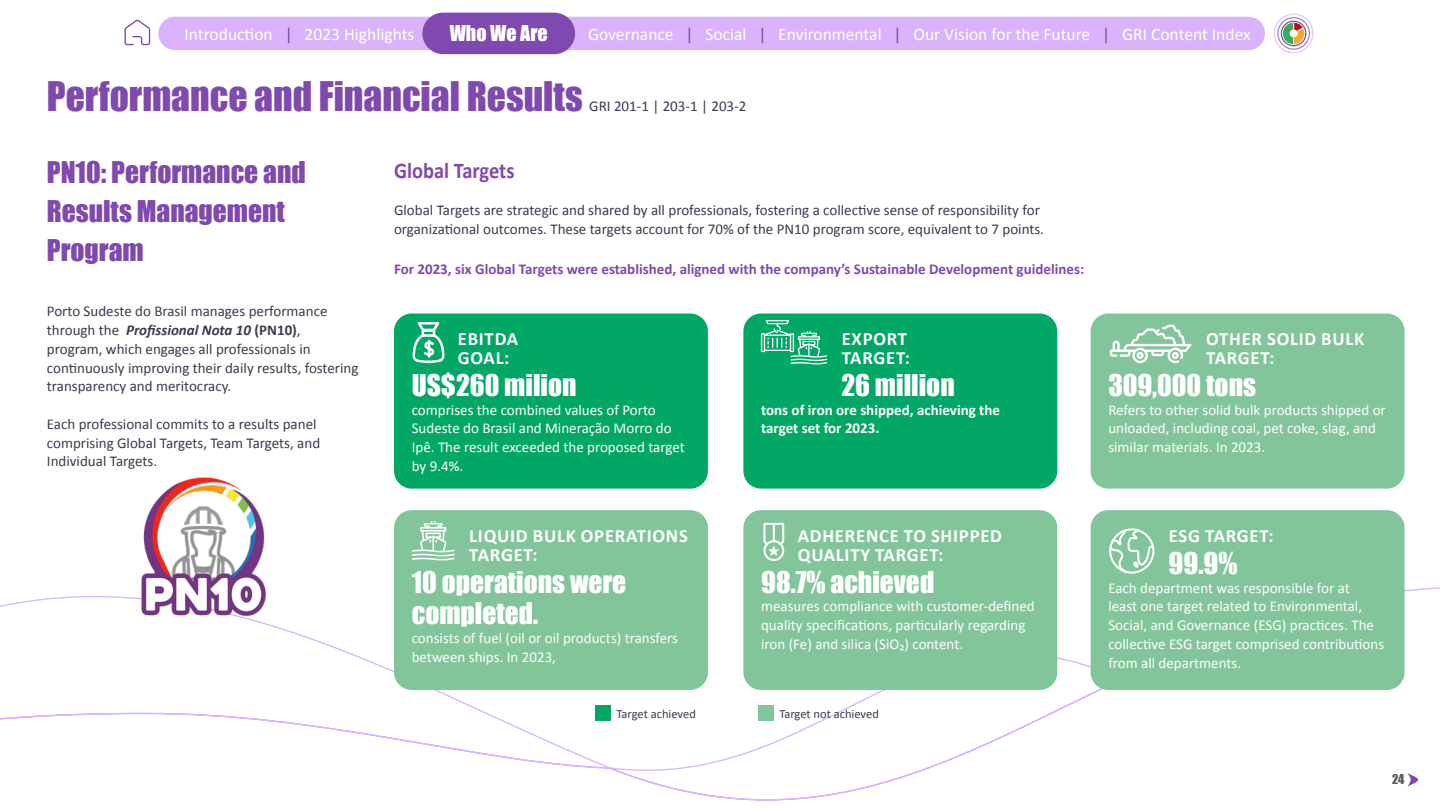
<style>
.page{position:relative;width:1440px;height:810px;background:#fff}
.page>*{position:absolute;margin:0;border:0;box-sizing:border-box;transform-origin:0 0}
.t1{font:37.5px "Impact";color:#7f49af}
.t2{font:27.5px/31.9px "Impact";color:#fff}
.t3{font:27.5px/39.4px "Impact";color:#7f49af}
.t4{font:700 22.5px "Calibri";color:#7f49af;scale:.91 1}
.t5{font:700 18.75px/18.8px "Calibri";letter-spacing:.04em;color:#fff}
.t6{font:17.5px "Calibri";color:#fff}
.t7{font:15px/18.8px "Calibri";color:#fff}
.t8{font:15px/18.8px "Calibri";color:#3d3a4d}
.t9{font:700 15px "Calibri";color:#7f49af}
.t10{font:700 15px/18.8px "Calibri";color:#fff}
.t11{font:12.5px "Calibri";color:#3d3a4d}
.t12{font:12.5px "Impact";color:#5c5b60}
.s1{font-family:"Impact";font-size:20px}
.s2{color:#7f49af}
.s3{font-weight:700;font-style:italic}
.s4{font-weight:700}
</style>
<div class="page">
<svg style="left:0;top:526px;width:1440px;height:275px"></svg>
<div style="left:394px;top:314px;width:314px;height:175px;background:#00a765;border-radius:18px"></div>
<div style="left:394px;top:510px;width:314px;height:180px;background:#82c59b;border-radius:18px"></div>
<div style="left:743px;top:314px;width:314px;height:175px;background:#00a765;border-radius:18px"></div>
<div style="left:743px;top:510px;width:314px;height:180px;background:#82c59b;border-radius:18px"></div>
<div style="left:1091px;top:314px;width:314px;height:175px;background:#82c59b;border-radius:18px"></div>
<div style="left:1091px;top:510px;width:314px;height:180px;background:#82c59b;border-radius:18px"></div>
<svg style="left:1109px;top:528px;width:46px;height:46px"></svg>
<svg style="left:1110px;top:325px;width:82px;height:38px"></svg>
<svg style="left:761px;top:320px;width:66px;height:44px"></svg>
<svg style="left:412px;top:322px;width:33px;height:42px"></svg>
<svg style="left:412px;top:521px;width:43px;height:39px"></svg>
<svg style="left:763px;top:522px;width:22px;height:39px"></svg>
<div style="left:595px;top:705px;width:16px;height:16px;background:#00a765"></div>
<div style="left:758px;top:705px;width:16px;height:16px;background:#82c59b"></div>
<img style="left:136px;top:477px;width:133px;height:143px">
<svg style="left:1408px;top:773px;width:10px;height:13px"></svg>
<svg style="left:125px;top:19px;width:25px;height:26px"></svg>
<div style="left:158px;top:17px;width:1107px;height:33px;background:#d9b4fd;border-radius:17px"></div>
<svg style="left:1274px;top:14px;width:39px;height:39px"></svg>
<div style="left:1274px;top:13px;width:40px;height:40px;border:1px solid #e4cafc;border-radius:50%"></div>
<div style="left:1277px;top:17px;width:33px;height:33px;border:1px solid #a584ba;border-radius:50%"></div>
<div style="left:1281px;top:21px;width:25px;height:25px;border:1px solid #7f49af;border-radius:50%"></div>
<svg style="left:1283px;top:23px;width:21px;height:21px"></svg>
<svg style="left:291px;top:16px;width:128px;height:1px"></svg>
<div style="left:422px;top:12px;width:153px;height:42px;background:#7f49af"></div>
<svg style="left:580px;top:16px;width:106px;height:1px"></svg>
<svg style="left:693px;top:16px;width:66px;height:1px"></svg>
<svg style="left:766px;top:16px;width:128px;height:1px"></svg>
<svg style="left:901px;top:16px;width:202px;height:1px"></svg>
<svg style="left:1110px;top:16px;width:155px;height:34px"></svg>
<svg style="left:159px;top:16px;width:125px;height:34px"></svg>
<p class="t6" style="left:450px;top:22px;width:803px"><span class="s1">Who We Are</span> <span class="s2">|</span> Governance <span class="s2">|</span> Social <span class="s2">|</span> Environmental <span class="s2">|</span> Our Vision for the Future <span class="s2">|</span> GRI Content Index</p>
<p class="t6" style="left:185px;top:22px;width:247px">Introduction <span class="s2">|</span> 2023 Highlights <span class="s2">|</span></p>
<p class="t6" style="left:454px;top:22px;width:92px">Who We Are</p>
<h1 class="t1" style="left:47px;top:67px;width:537px">Performance and Financial Results</h1>
<p class="t8" style="left:589px;top:96px;width:159px">GRI 201-1 | 203-1 | 203-2</p>
<h2 class="t3" style="left:47px;top:151px;width:260px">PN10: Performance and<br>Results Management<br>Program</h2>
<p class="t8" style="left:47px;top:302px;width:313px">Porto Sudeste do Brasil manages performance through the <span class="s3">Profissional Nota 10</span> <span class="s4">(PN10)</span>, program, which engages all professionals in continuously improving their daily results, fostering transparency and meritocracy.</p>
<p class="t8" style="left:47px;top:414px;width:275px">Each professional commits to a results panel comprising Global Targets, Team Targets, and<br>Individual Targets.</p>
<h3 class="t4" style="left:394px;top:154px;width:134px">Global Targets</h3>
<p class="t8" style="left:394px;top:200px;width:652px">Global Targets are strategic and shared by all professionals, fostering a collective sense of responsibility for organizational outcomes. These targets account for 70% of the PN10 program score, equivalent to 7 points.</p>
<p class="t9" style="left:394px;top:258px;width:692px">For 2023, six Global Targets were established, aligned with the company’s Sustainable Development guidelines:</p>
<p class="t5" style="left:458px;top:329px;width:62px">EBITDA<br>GOAL:</p>
<h2 class="t2" style="left:412px;top:368px;width:166px">US$260 milion</h2>
<p class="t7" style="left:412px;top:400px;width:275px">comprises the combined values of Porto Sudeste do Brasil and Mineração Morro do Ipê. The result exceeded the proposed target by 9.4%.</p>
<p class="t5" style="left:469px;top:526px;width:220px">LIQUID BULK OPERATIONS<br>TARGET:</p>
<h2 class="t2" style="left:412px;top:565px;width:216px">10 operations were completed.</h2>
<p class="t7" style="left:412px;top:628px;width:268px">consists of fuel (oil or oil products) transfers between ships. In 2023,</p>
<p class="t5" style="left:842px;top:329px;width:70px">EXPORT<br>TARGET:</p>
<h2 class="t2" style="left:841px;top:368px;width:115px">26 million</h2>
<p class="t10" style="left:761px;top:400px;width:240px">tons of iron ore shipped, achieving the target set for 2023.</p>
<p class="t5" style="left:798px;top:526px;width:206px">ADHERENCE TO SHIPPED<br>QUALITY TARGET:</p>
<h2 class="t2" style="left:761px;top:565px;width:175px">98.7% achieved</h2>
<p class="t7" style="left:761px;top:597px;width:275px">measures compliance with customer-defined quality specifications, particularly regarding iron (Fe) and silica (SiO₂) content.</p>
<p class="t11" style="left:617px;top:705px;width:81px">Target achieved</p>
<p class="t11" style="left:779px;top:705px;width:101px">Target not achieved</p>
<p class="t5" style="left:1206px;top:329px;width:160px">OTHER SOLID BULK<br>TARGET:</p>
<h2 class="t2" style="left:1108px;top:368px;width:149px">309,000 tons</h2>
<p class="t7" style="left:1108px;top:400px;width:279px">Refers to other solid bulk products shipped or unloaded, including coal, pet coke, slag, and similar materials. In 2023.</p>
<p class="t5" style="left:1169px;top:526px;width:106px">ESG TARGET:</p>
<h2 class="t2" style="left:1169px;top:546px;width:70px">99.9%</h2>
<p class="t7" style="left:1108px;top:578px;width:277px">Each department was responsible for at<br>least one target related to Environmental, Social, and Governance (ESG) practices. The collective ESG target comprised contributions from all departments.</p>
<p class="t12" style="left:1392px;top:770px;width:14px">24</p>
</div>
